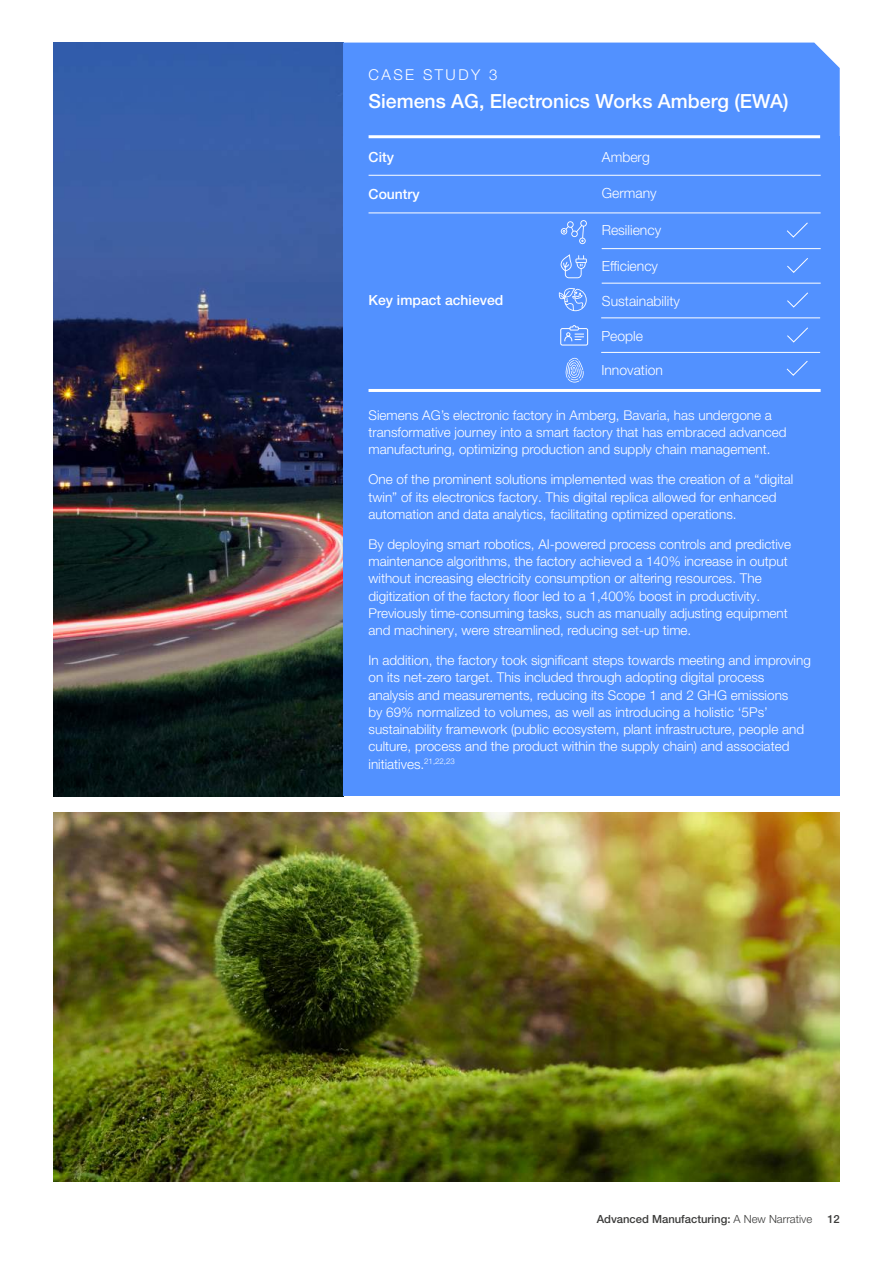
<style>
.page{position:relative;width:893px;height:1263px;background:#fff}
.page>*{position:absolute;margin:0;border:0;box-sizing:border-box;transform-origin:0 0}
.t1{font:500 19.5px "Helvetica Neue LT Pro";color:#fff}
.t2{font:300 15px "Helvetica Neue LT Pro";letter-spacing:.16em;color:#fff}
.t3{font:300 13.95px "Helvetica Neue LT Pro";color:#fff}
.t4{font:500 13.95px "Helvetica Neue LT Pro";color:#fff}
.t5{font:300 13.5px/17.2px "Helvetica Neue LT Pro";color:#fff}
.t6{font:500 11.25px "Helvetica Neue LT Pro";color:#3c3c3b}
.s1{font-weight:300}
</style>
<div class="page">
<img style="left:53px;top:43px;width:290px;height:753px">
<div style="left:343px;top:137px;width:497px;height:659px;background:#5291ff"></div>
<div style="left:343px;top:43px;width:497px;height:96px;background:#5291ff"></div>
<hr style="left:369px;top:135px;width:451px;height:3px;background:#fff">
<hr style="left:369px;top:175px;width:452px;height:1px;background:#fff">
<hr style="left:369px;top:213px;width:452px;height:1px;background:#fff">
<hr style="left:602px;top:248px;width:219px;height:1px;background:#fff">
<hr style="left:369px;top:389px;width:452px;height:3px;background:#fff">
<hr style="left:602px;top:283px;width:219px;height:1px;background:#fff">
<hr style="left:601px;top:317px;width:219px;height:1px;background:#fff">
<hr style="left:601px;top:352px;width:219px;height:1px;background:#fff">
<svg style="left:558px;top:288px;width:29px;height:23px"></svg>
<svg style="left:561px;top:220px;width:26px;height:24px"></svg>
<svg style="left:566px;top:358px;width:18px;height:24px"></svg>
<svg style="left:787px;top:222px;width:21px;height:16px"></svg>
<svg style="left:787px;top:258px;width:21px;height:15px"></svg>
<svg style="left:787px;top:292px;width:21px;height:16px"></svg>
<svg style="left:787px;top:327px;width:21px;height:16px"></svg>
<svg style="left:786px;top:361px;width:22px;height:15px"></svg>
<img style="left:53px;top:812px;width:786px;height:369px">
<svg style="left:560px;top:254px;width:27px;height:24px"></svg>
<svg style="left:560px;top:325px;width:28px;height:21px"></svg>
<p class="t2" style="left:369px;top:66px;width:130px">CASE STUDY 3</p>
<h1 class="t1" style="left:369px;top:89px;width:422px">Siemens AG, Electronics Works Amberg (EWA)</h1>
<p class="t4" style="left:369px;top:149px;width:27px">City</p>
<p class="t4" style="left:369px;top:186px;width:53px">Country</p>
<p class="t4" style="left:369px;top:292px;width:136px">Key impact achieved</p>
<p class="t3" style="left:602px;top:149px;width:49px">Amberg</p>
<p class="t3" style="left:602px;top:184px;width:56px">Germany</p>
<p class="t3" style="left:602px;top:221px;width:61px">Resiliency</p>
<p class="t3" style="left:602px;top:258px;width:58px">Efficiency</p>
<p class="t3" style="left:602px;top:292px;width:80px">Sustainability</p>
<p class="t3" style="left:601px;top:327px;width:43px">People</p>
<p class="t3" style="left:601px;top:362px;width:63px">Innovation</p>
<p class="t5" style="left:369px;top:406px;width:420px">Siemens AG’s electronic factory in Amberg, Bavaria, has undergone a transformative journey into a smart factory that has embraced advanced manufacturing, optimizing production and supply chain management.</p>
<p class="t5" style="left:369px;top:471px;width:426px">One of the prominent solutions implemented was the creation of a “digital twin” of its electronics factory. This digital replica allowed for enhanced automation and data analytics, facilitating optimized operations.</p>
<p class="t5" style="left:369px;top:535px;width:424px">By deploying smart robotics, AI-powered process controls and predictive maintenance algorithms, the factory achieved a 140% increase in output without increasing electricity consumption or altering resources. The digitization of the factory floor led to a 1,400% boost in productivity.<br>Previously time-consuming tasks, such as manually adjusting equipment and machinery, were streamlined, reducing set-up time.</p>
<p class="t5" style="left:369px;top:651px;width:444px">In addition, the factory took significant steps towards meeting and improving on its net-zero target. This included through adopting digital process analysis and measurements, reducing its Scope 1 and 2 GHG emissions<br>by 69% normalized to volumes, as well as introducing a holistic ‘5Ps’ sustainability framework (public ecosystem, plant infrastructure, people and culture, process and the product within the supply chain) and associated initiatives.<sup>21,22,23</sup></p>
<p class="t6" style="left:597px;top:1212px;width:217px">Advanced Manufacturing: <span class="s1">A New Narrative</span></p>
<p class="t6" style="left:827px;top:1212px;width:14px">12</p>
</div>
